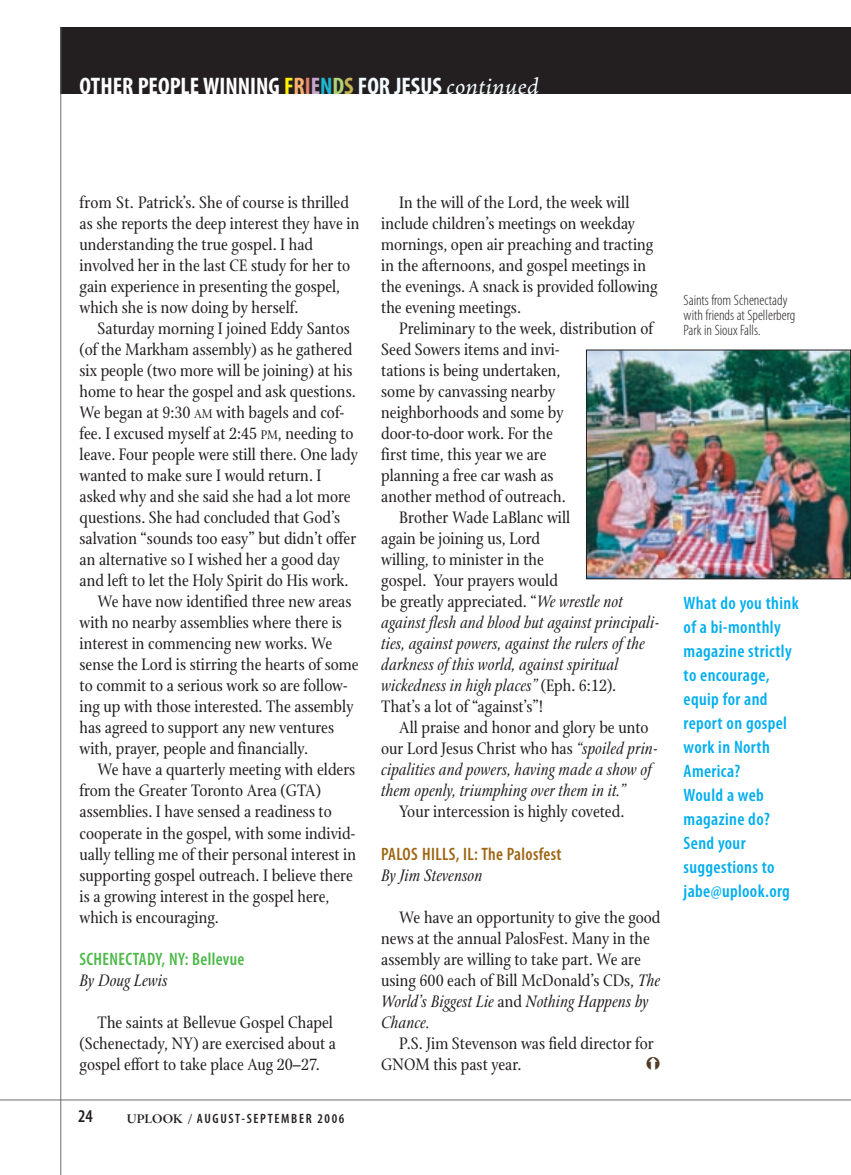
<style>
.page{position:relative;width:851px;height:1175px;background:#fff}
.page>*{position:absolute;margin:0;border:0;box-sizing:border-box;transform-origin:0 0}
.t1{font:700 condensed 24px "Myriad Pro";color:#fff}
.t2{font:18px/21px "Stone Print";color:#231f20}
.t3{font:italic 18px "Stone Print";color:#231f20}
.t4{font:600 condensed 18px/24px "Myriad Pro";letter-spacing:.02em;color:#00aeef}
.t5{font:600 condensed 18px "Myriad Pro";letter-spacing:.02em;color:#9e6512}
.t6{font:600 condensed 18px "Myriad Pro";letter-spacing:.02em;color:#4cb848}
.t7{font:600 condensed 18px "Myriad Pro";color:#231f20}
.t8{font:300 condensed 15px/15px "Myriad Pro";color:#231f20}
.t9{font:600 condensed 13.5px "Myriad Pro";letter-spacing:.12em;color:#231f20}
.s1{color:#fff101}
.s2{color:#faaf71}
.s3{color:#ed8066}
.s4{color:#c8a8ce}
.s5{color:#1cb9d5}
.s6{color:#aed475}
.s7{color:#c5b653}
.s8{color:#f4fbfe}
.s9{font-family:"Adobe Jenson Pro It Capt";font-weight:400;font-stretch:normal;color:#f0f9fd}
.s10{font-size:13.5px}
.s11{font-family:"Adobe Jenson Pro Bold Subh";font-weight:400;font-stretch:normal}
.s12{font-style:italic}
.s13{font-style:normal}
</style>
<div class="page">
<img style="left:588px;top:352px;width:260px;height:225px">
<div style="left:586px;top:350px;width:264px;height:229px;border:1px solid #231f20"></div>
<div style="left:61px;top:27px;width:789px;height:67px;background:#231f20"></div>
<hr style="left:60px;top:27px;width:1px;height:1147px;background:#6c6d70">
<hr style="left:0;top:1099px;width:850px;height:1px;background:#6c6d70">
<h1 class="t1" style="left:80px;top:77px;width:460px">OTHER PEOPLE WINNING <span class="s1">F</span><span class="s2">R</span><span class="s3">I</span><span class="s4">E</span><span class="s5">N</span><span class="s6">D</span><span class="s7">S</span> <span class="s8">FOR JESUS</span> <span class="s9">continued</span></h1>
<p class="t2" style="left:80px;top:191px;width:281px">from St. Patrick’s. She of course is thrilled as she reports the deep interest they have in understanding the true gospel. I had involved her in the last CE study for her to gain experience in presenting the gospel, which she is now doing by herself.</p>
<p class="t2" style="left:98px;top:317px;width:254px">Saturday morning I joined Eddy Santos</p>
<p class="t2" style="left:80px;top:338px;width:274px">(of the Markham assembly) as he gathered</p>
<p class="t2" style="left:80px;top:359px;width:274px">six people (two more will be joining) at his</p>
<p class="t2" style="left:80px;top:380px;width:278px">home to hear the gospel and ask questions.</p>
<p class="t2" style="left:80px;top:401px;width:266px">We began at 9:30 <span class="s10">AM</span> with bagels and cof-</p>
<p class="t2" style="left:79px;top:422px;width:275px">fee. I excused myself at 2:45 <span class="s10">PM</span>, needing to</p>
<p class="t2" style="left:80px;top:443px;width:280px">leave. Four people were still there. One lady</p>
<p class="t2" style="left:80px;top:464px;width:243px">wanted to make sure I would return. I</p>
<p class="t2" style="left:80px;top:485px;width:272px">asked why and she said she had a lot more</p>
<p class="t2" style="left:80px;top:506px;width:262px">questions. She had concluded that God’s</p>
<p class="t2" style="left:80px;top:527px;width:278px">salvation “sounds too easy” but didn’t offer</p>
<p class="t2" style="left:80px;top:548px;width:262px">an alternative so I wished her a good day</p>
<p class="t2" style="left:80px;top:569px;width:270px">and left to let the Holy Spirit do His work.</p>
<p class="t2" style="left:98px;top:590px;width:255px">We have now identified three new areas</p>
<p class="t2" style="left:80px;top:611px;width:264px">with no nearby assemblies where there is</p>
<p class="t2" style="left:80px;top:632px;width:254px">interest in commencing new works. We</p>
<p class="t2" style="left:80px;top:653px;width:280px">sense the Lord is stirring the hearts of some</p>
<p class="t2" style="left:80px;top:674px;width:269px">to commit to a serious work so are follow-</p>
<p class="t2" style="left:80px;top:695px;width:275px">ing up with those interested. The assembly</p>
<p class="t2" style="left:80px;top:716px;width:256px">has agreed to support any new ventures</p>
<p class="t2" style="left:80px;top:737px;width:230px">with, prayer, people and financially.</p>
<p class="t2" style="left:98px;top:758px;width:259px">We have a quarterly meeting with elders</p>
<p class="t2" style="left:80px;top:779px;width:243px">from the Greater Toronto Area (GTA)</p>
<p class="t2" style="left:80px;top:800px;width:254px">assemblies. I have sensed a readiness to</p>
<p class="t2" style="left:80px;top:821px;width:277px">cooperate in the gospel, with some individ-</p>
<p class="t2" style="left:80px;top:842px;width:278px">ually telling me of their personal interest in</p>
<p class="t2" style="left:80px;top:863px;width:275px">supporting gospel outreach. I believe there</p>
<p class="t2" style="left:80px;top:884px;width:251px">is a growing interest in the gospel here,</p>
<p class="t2" style="left:80px;top:905px;width:141px">which is encouraging.</p>
<p class="t6" style="left:80px;top:952px;width:166px">SCHENECTADY, NY: Bellevue</p>
<p class="t3" style="left:80px;top:968px;width:89px">By Doug Lewis</p>
<p class="t2" style="left:79px;top:1010px;width:258px;text-indent:18px">The saints at Bellevue Gospel Chapel (Schenectady, NY) are exercised about a gospel effort to take place Aug 20–27.</p>
<p class="t7" style="left:78px;top:1110px;width:16px">24</p>
<p class="t9" style="left:127px;top:1113px;width:219px"><span class="s11">UPLOOK /</span> AUGUST-SEPTEMBER 2006</p>
<p class="t2" style="left:381px;top:191px;width:278px;text-indent:18px">In the will of the Lord, the week will include children’s meetings on weekday mornings, open air preaching and tracting in the afternoons, and gospel meetings in the evenings. A snack is provided following the evening meetings.</p>
<p class="t2" style="left:399px;top:317px;width:255px">Preliminary to the week, distribution of</p>
<p class="t2" style="left:381px;top:338px;width:180px">Seed Sowers items and invi-</p>
<p class="t2" style="left:381px;top:359px;width:181px">tations is being undertaken,</p>
<p class="t2" style="left:381px;top:380px;width:175px">some by canvassing nearby</p>
<p class="t2" style="left:381px;top:401px;width:184px">neighborhoods and some by</p>
<p class="t2" style="left:381px;top:422px;width:173px">door-to-door work. For the</p>
<p class="t2" style="left:381px;top:443px;width:167px">first time, this year we are</p>
<p class="t2" style="left:381px;top:464px;width:174px">planning a free car wash as</p>
<p class="t2" style="left:381px;top:485px;width:186px">another method of outreach.</p>
<p class="t2" style="left:399px;top:506px;width:172px">Brother Wade LaBlanc will</p>
<p class="t2" style="left:381px;top:527px;width:160px">again be joining us, Lord</p>
<p class="t2" style="left:381px;top:548px;width:164px">willing, to minister in the</p>
<p class="t2" style="left:381px;top:569px;width:178px">gospel. Your prayers would</p>
<p class="t2" style="left:381px;top:590px;width:243px">be greatly appreciated. “<span class="s12">We wrestle not</span></p>
<p class="t3" style="left:381px;top:611px;width:280px">against flesh and blood but against principali-</p>
<p class="t3" style="left:381px;top:632px;width:265px">ties, against powers, against the rulers of the</p>
<p class="t3" style="left:381px;top:653px;width:239px">darkness of this world, against spiritual</p>
<p class="t3" style="left:381px;top:674px;width:236px">wickedness in high places” <span class="s13">(Eph. 6:12).</span></p>
<p class="t2" style="left:381px;top:695px;width:163px">That’s a lot of “against’s”!</p>
<p class="t2" style="left:399px;top:716px;width:251px">All praise and honor and glory be unto</p>
<p class="t2" style="left:381px;top:737px;width:279px">our Lord Jesus Christ who has <span class="s12">“spoiled prin-</span></p>
<p class="t3" style="left:381px;top:758px;width:272px">cipalities and powers, having made a show of</p>
<p class="t3" style="left:381px;top:779px;width:246px">them openly, triumphing over them in it.”</p>
<p class="t2" style="left:399px;top:800px;width:226px">Your intercession is highly coveted.</p>
<p class="t5" style="left:381px;top:847px;width:182px">PALOS HILLS, IL: The Palosfest</p>
<p class="t3" style="left:381px;top:863px;width:103px">By Jim Stevenson</p>
<p class="t2" style="left:381px;top:905px;width:281px;text-indent:18px">We have an opportunity to give the good news at the annual PalosFest. Many in the assembly are willing to take part. We are using 600 each of Bill McDonald’s CDs, <span class="s12">The World’s Biggest Lie</span> and <span class="s12">Nothing Happens by Chance.</span></p>
<p class="t2" style="left:381px;top:1031px;width:274px;text-indent:18px">P.S. Jim Stevenson was field director for<br>GNOM this past year.</p>
<p class="t8" style="left:683px;top:293px;width:113px">Saints from Schenectady with friends at Spellerberg<br>Park in Sioux Falls.</p>
<p class="t4" style="left:683px;top:593px;width:116px">What do you think of a bi-monthly magazine strictly to encourage, equip for and report on gospel work in North<br>America?<br>Would a web magazine do?<br>Send your suggestions to jabe@uplook.org</p>
</div>
